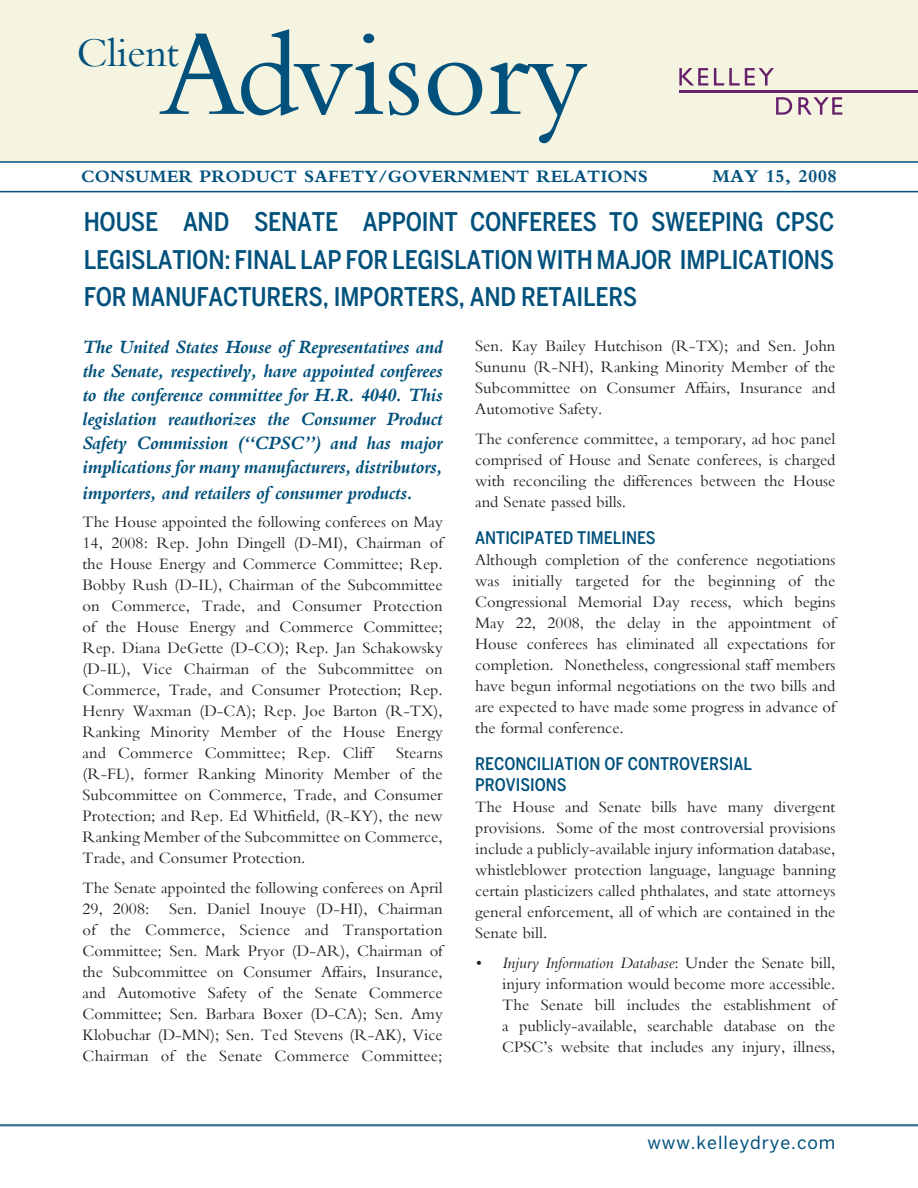
<style>
.page{position:relative;width:918px;height:1188px;background:#fff}
.page>*{position:absolute;margin:0;border:0;box-sizing:border-box;transform-origin:0 0}
.t1{font:126px "Bembo";letter-spacing:-.005em;color:#01517c}
.t2{font:42.45px "Bembo";letter-spacing:-.015em;color:#01517c}
.Headline{font:500 25.5px/37.5px "Benton Sans Cond";letter-spacing:-.01em;color:#01517c;text-align:justify}
.intro{font:italic 700 19.5px/24.3px "Bembo";letter-spacing:-.02em;color:#01517c;text-align:justify}
.t3{font:700 18.75px "Bembo";letter-spacing:.015em;color:#01517c}
.t4{font:700 18px "Bembo";letter-spacing:.015em;color:#01517c}
.t5{font:18px "Benton Sans";letter-spacing:.05em;color:#01517c}
.subhead_level1{font:500 17.25px/21px "Benton Sans Cond";color:#01517c}
.Body{font:16.5px/21px "Bembo";color:#231f20;text-align:justify}
.s1{font-style:italic}
</style>
<div class="page">
<div style="left:0;top:0;width:918px;height:162px;background:#f4f4e0"></div>
<hr style="left:0;top:191px;width:918px;height:1px;background:#01517c">
<hr style="left:0;top:161px;width:918px;height:2px;background:#01517c">
<hr style="left:0;top:1125px;width:918px;height:1px;background:#01517c">
<svg style="left:679px;top:68px;width:29px;height:18px"></svg>
<svg style="left:714px;top:68px;width:60px;height:18px"></svg>
<svg style="left:776px;top:97px;width:16px;height:18px"></svg>
<svg style="left:798px;top:97px;width:44px;height:18px"></svg>
<hr style="left:679px;top:90px;width:239px;height:3px;background:#67206c">
<p class="t1" style="left:159px;top:-2px;width:430px">Advisory</p>
<p class="t2" style="left:77px;top:27px;width:104px">Client</p>
<p class="t4" style="left:81px;top:166px;width:568px">CONSUMER PRODUCT SAFETY/GOVERNMENT RELATIONS</p>
<p class="t3" style="left:713px;top:165px;width:126px">MAY 15, 2008</p>
<p class="Headline" style="left:84px;top:203px;width:752px">HOUSE AND SENATE APPOINT CONFEREES TO SWEEPING CPSC LEGISLATION: FINAL LAP FOR LEGISLATION WITH MAJOR IMPLICATIONS FOR MANUFACTURERS, IMPORTERS, AND RETAILERS</p>
<p class="intro" style="left:82px;top:335px;width:362px">The United States House of Representatives and the Senate, respectively, have appointed conferees to the conference committee for H.R. 4040. This legislation reauthorizes the Consumer Product Safety Commission (“CPSC”) and has major implications for many manufacturers, distributors, importers, and retailers of consumer products.</p>
<p class="Body" style="left:82px;top:510px;width:362px">The House appointed the following conferees on May 14, 2008: Rep. John Dingell (D-MI), Chairman of the House Energy and Commerce Committee; Rep.<br>Bobby Rush (D-IL), Chairman of the Subcommittee on Commerce, Trade, and Consumer Protection of the House Energy and Commerce Committee; Rep. Diana DeGette (D-CO); Rep. Jan Schakowsky (D-IL), Vice Chairman of the Subcommittee on Commerce, Trade, and Consumer Protection; Rep.<br>Henry Waxman (D-CA); Rep. Joe Barton (R-TX), Ranking Minority Member of the House Energy and Commerce Committee; Rep. Cliff</p>
<p class="Body" style="left:82px;top:741px;width:362px;text-indent:314px">Stearns (R-FL), former Ranking Minority Member of the Subcommittee on Commerce, Trade, and Consumer Protection; and Rep. Ed Whitfield, (R-KY), the new Ranking Member of the Subcommittee on Commerce, Trade, and Consumer Protection.</p>
<p class="Body" style="left:82px;top:876px;width:362px">The Senate appointed the following conferees on April 29, 2008: Sen. Daniel Inouye (D-HI), Chairman of the Commerce, Science and Transportation Committee; Sen. Mark Pryor (D-AR), Chairman of the Subcommittee on Consumer Affairs, Insurance, and Automotive Safety of the Senate Commerce Committee; Sen. Barbara Boxer (D-CA); Sen. Amy Klobuchar (D-MN); Sen. Ted Stevens (R-AK), Vice Chairman of the Senate Commerce Committee;</p>
<p class="Body" style="left:475px;top:335px;width:362px">Sen. Kay Bailey Hutchison (R-TX); and Sen. John Sununu (R-NH), Ranking Minority Member of the Subcommittee on Consumer Affairs, Insurance and Automotive Safety.</p>
<p class="Body" style="left:475px;top:428px;width:362px">The conference committee, a temporary, ad hoc panel comprised of House and Senate conferees, is charged with reconciling the differences between the House and Senate passed bills.</p>
<p class="subhead_level1" style="left:475px;top:527px;width:182px">ANTICIPATED TIMELINES</p>
<p class="Body" style="left:475px;top:549px;width:362px">Although completion of the conference negotiations was initially targeted for the beginning of the Congressional Memorial Day recess, which begins May 22, 2008, the delay in the appointment of House conferees has eliminated all expectations for completion. Nonetheless, congressional staff members have begun informal negotiations on the two bills and are expected to have made some progress in advance of the formal conference.</p>
<p class="subhead_level1" style="left:475px;top:753px;width:278px">RECONCILIATION OF CONTROVERSIAL<br>PROVISIONS</p>
<p class="Body" style="left:475px;top:796px;width:362px">The House and Senate bills have many divergent provisions. Some of the most controversial provisions include a publicly-available injury information database, whistleblower protection language, language banning certain plasticizers called phthalates, and state attorneys general enforcement, all of which are contained in the Senate bill.</p>
<p class="Body" style="left:502px;top:952px;width:335px;text-indent:-27px"><span class="s1">• Injury Information Database</span>: Under the Senate bill, injury information would become more accessible.<br>The Senate bill includes the establishment of a publicly-available, searchable database on the CPSC’s website that includes any injury, illness,</p>
<p class="t5" style="left:647px;top:1132px;width:190px">www.kelleydrye.com</p>
</div>
